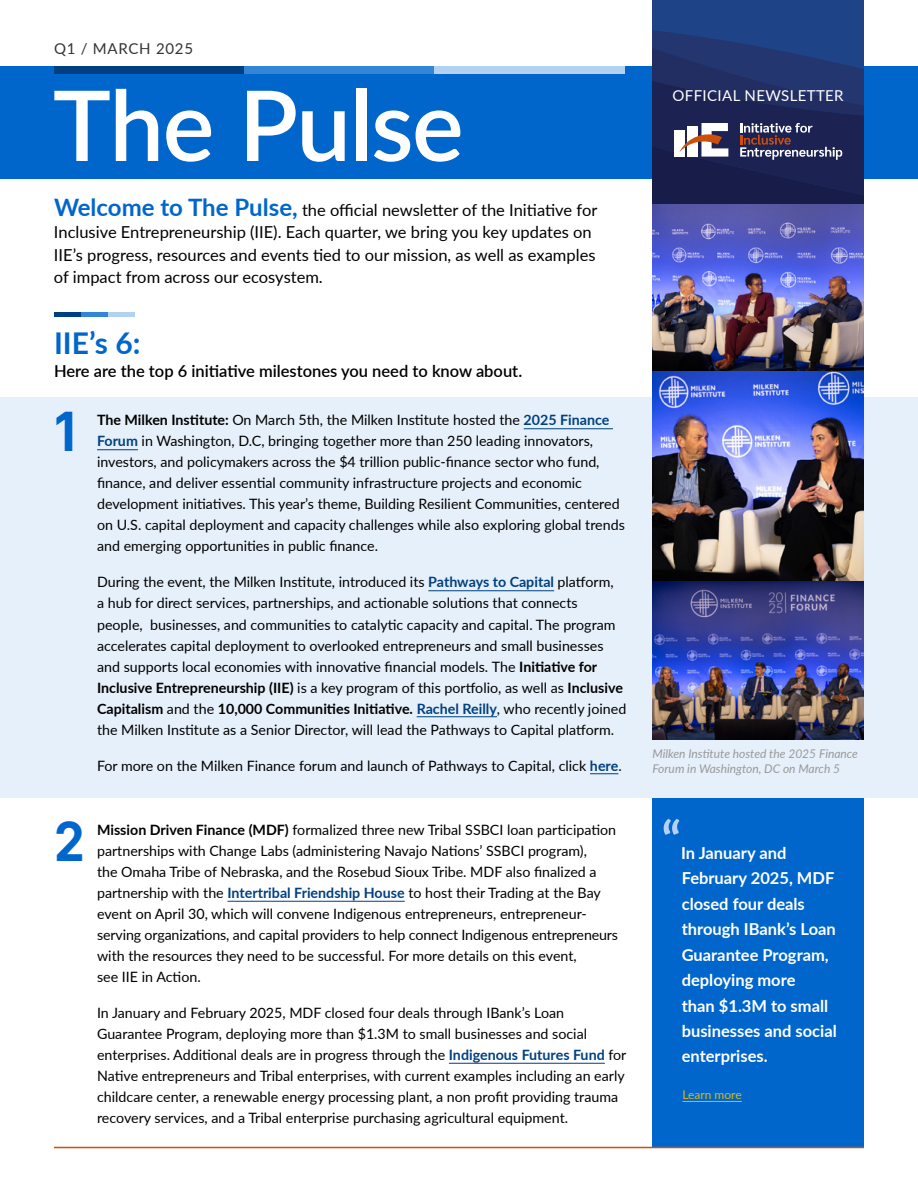
<style>
.page{position:relative;width:918px;height:1188px;background:#fff}
.page>*{position:absolute;margin:0;border:0;box-sizing:border-box;transform-origin:0 0}
.t1{font:600 97.5px "Lato";letter-spacing:-.02em;color:#fff}
.t2{font:700 54px "Inter";color:#06c;scale:.9 1}
.t3{font:700 51px "Lato";color:#b3d1f0}
.t4{font:700 30px "Lato";color:#06c}
.t5{font:16.5px/22.5px "Lato";color:#000}
.t6{font:700 16.5px/25.5px "Lato";color:#fff}
.t7{font:600 16.5px "Lato";color:#000}
.t8{font:15px "Lato";letter-spacing:.025em;color:#fff}
.t9{font:15px "Lato";letter-spacing:.05em;color:#333}
.t10{font:14.25px/21px "Lato";color:#000}
.t11{font:italic 12px/14.4px "Lato";color:#999}
.t12{font:12px "Lato";color:#d9b816}
.s1{font-weight:700;font-size:24px;color:#06c}
.s2{font-weight:700}
.s3{font-weight:700;color:#004080}
</style>
<div class="page">
<div style="left:0;top:398px;width:918px;height:400px;background:#e6f0fa"></div>
<hr style="left:524px;top:428px;width:89px;height:1px;background:#004080">
<hr style="left:97px;top:449px;width:41px;height:1px;background:#004080">
<hr style="left:428px;top:590px;width:126px;height:1px;background:#004080">
<hr style="left:417px;top:716px;width:80px;height:1px;background:#004080">
<svg style="left:590px;top:773px;width:28px;height:1px"></svg>
<div style="left:54px;top:312px;width:27px;height:5px;background:#004080"></div>
<div style="left:81px;top:312px;width:27px;height:5px;background:#3385d6"></div>
<div style="left:108px;top:312px;width:27px;height:5px;background:#b3d1f0"></div>
<div style="left:0;top:66px;width:918px;height:112px;background:#06c"></div>
<hr style="left:228px;top:901px;width:177px;height:1px;background:#004080">
<hr style="left:449px;top:1063px;width:156px;height:1px;background:#004080">
<div style="left:54px;top:66px;width:190px;height:7px;background:#004080"></div>
<div style="left:244px;top:66px;width:191px;height:7px;background:#3385d6"></div>
<div style="left:435px;top:66px;width:190px;height:7px;background:#b3d1f0"></div>
<svg style="left:652px;top:0;width:212px;height:204px"></svg>
<div style="left:652px;top:798px;width:212px;height:350px;background:#06c"></div>
<hr style="left:54px;top:1147px;width:810px;height:1px;background:#cc4f0a">
<img style="left:652px;top:204px;width:212px;height:535px">
<hr style="left:682px;top:1101px;width:60px;height:1px;background:#d9b816">
<p class="t9" style="left:54px;top:38px;width:141px">Q1 / MARCH 2025</p>
<h1 class="t1" style="left:53px;top:55px;width:412px">The Pulse</h1>
<p class="t5" style="left:54px;top:198px;width:545px"><span class="s1">Welcome to The Pulse,</span> the official newsletter of the Initiative for Inclusive Entrepreneurship (IIE). Each quarter, we bring you key updates on IIE’s progress, resources and events tied to our mission, as well as examples of impact from across our ecosystem.</p>
<h3 class="t4" style="left:54px;top:321px;width:88px">IIE’s 6:</h3>
<p class="t7" style="left:54px;top:359px;width:470px">Here are the top 6 initiative milestones you need to know about.</p>
<h2 class="t2" style="left:54px;top:392px;width:28px">1</h2>
<p class="t10" style="left:97px;top:409px;width:529px"><span class="s2">The Milken Institute:</span> On March 5th, the Milken Institute hosted the <span class="s3">2025 Finance Forum</span> in Washington, D.C, bringing together more than 250 leading innovators, investors, and policymakers across the $4 trillion public-finance sector who fund, finance, and deliver essential community infrastructure projects and economic development initiatives. This year’s theme, Building Resilient Communities, centered on U.S. capital deployment and capacity challenges while also exploring global trends and emerging opportunities in public finance.</p>
<p class="t10" style="left:97px;top:571px;width:531px">During the event, the Milken Institute, introduced its <span class="s3">Pathways to Capital</span> platform,<br>a hub for direct services, partnerships, and actionable solutions that connects people, businesses, and communities to catalytic capacity and capital. The program accelerates capital deployment to overlooked entrepreneurs and small businesses and supports local economies with innovative financial models. The <span class="s2">Initiative for Inclusive Entrepreneurship (IIE)</span> is a key program of this portfolio, as well as <span class="s2">Inclusive Capitalism</span> and the <span class="s2">10,000 Communities Initiative.</span> <span class="s3">Rachel Reilly</span>, who recently joined the Milken Institute as a Senior Director, will lead the Pathways to Capital platform.</p>
<p class="t10" style="left:97px;top:754px;width:526px">For more on the Milken Finance forum and launch of Pathways to Capital, click <span class="s3">here</span>.</p>
<h2 class="t2" style="left:54px;top:802px;width:36px">2</h2>
<p class="t10" style="left:97px;top:819px;width:523px"><span class="s2">Mission Driven Finance (MDF)</span> formalized three new Tribal SSBCI loan participation partnerships with Change Labs (administering Navajo Nations’ SSBCI program),<br>the Omaha Tribe of Nebraska, and the Rosebud Sioux Tribe. MDF also finalized a partnership with the <span class="s3">Intertribal Friendship House</span> to host their Trading at the Bay event on April 30, which will convene Indigenous entrepreneurs, entrepreneur&shy;serving organizations, and capital providers to help connect Indigenous entrepreneurs with the resources they need to be successful. For more details on this event,<br>see IIE in Action.</p>
<p class="t10" style="left:97px;top:1002px;width:531px">In January and February 2025, MDF closed four deals through IBank’s Loan Guarantee Program, deploying more than $1.3M to small businesses and social enterprises. Additional deals are in progress through the <span class="s3">Indigenous Futures Fund</span> for Native entrepreneurs and Tribal enterprises, with current examples including an early childcare center, a renewable energy processing plant, a non profit providing trauma recovery services, and a Tribal enterprise purchasing agricultural equipment.</p>
<p class="t8" style="left:673px;top:85px;width:173px">OFFICIAL NEWSLETTER</p>
<p class="t11" style="left:653px;top:746px;width:207px">Milken Institute hosted the 2025 Finance<br>Forum in Washington, DC on March 5</p>
<h3 class="t3" style="left:662px;top:802px;width:21px">“</h3>
<p class="t6" style="left:681px;top:839px;width:157px">In January and<br>February 2025, MDF closed four deals through IBank’s Loan<br>Guarantee Program, deploying more<br>than $1.3M to small businesses and social enterprises.</p>
<p class="t12" style="left:682px;top:1086px;width:61px">Learn more</p>
</div>
